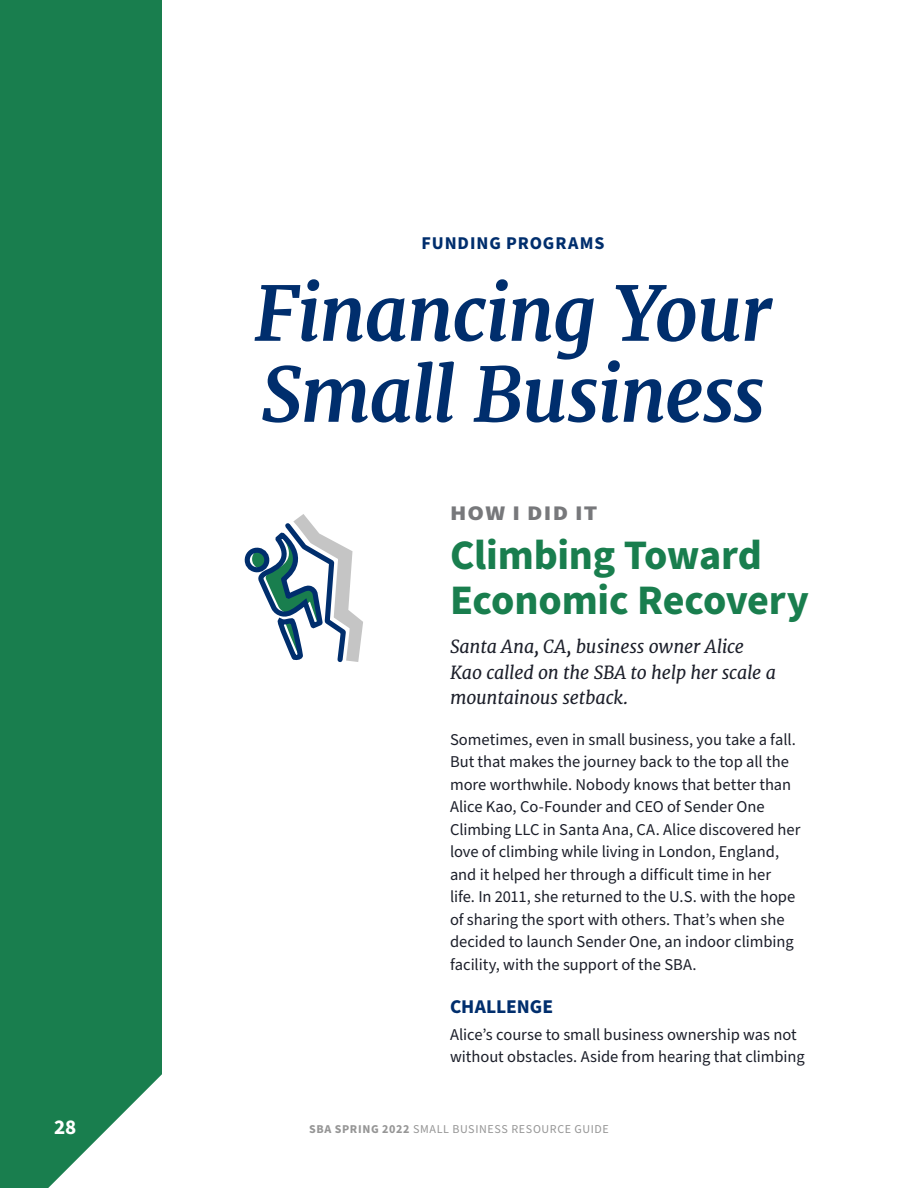
<style>
.page{position:relative;width:918px;height:1188px;background:#fff}
.page>*{position:absolute;margin:0;border:0;box-sizing:border-box;transform-origin:0 0}
.t1{font:italic 700 75px/81px "Merriweather";letter-spacing:-.02em;color:#002e6d}
.t2{font:700 42px/45px "Source Sans Pro";letter-spacing:-.005em;color:#197e4e}
.t3{font:700 21px "Source Sans Pro";color:#fff}
.t4{font:900 20.85px "Source Sans Pro";letter-spacing:.05em;color:#77787b;scale:1.15 1}
.t5{font:700 19.5px "Source Sans Pro";color:#002e6d}
.t6{font:italic 18px/25.5px "Merriweather";letter-spacing:-.01em;color:#1c1f2a}
.t7{font:700 18px "Source Sans Pro";letter-spacing:.05em;color:#002e6d}
.t8{font:16.5px/22.5px "Source Sans Pro";color:#1c1f2a}
.t9{font:12px "Source Sans Pro";letter-spacing:.05em;color:#969696}
.s1{font-weight:700}
</style>
<div class="page">
<div style="left:0;top:0;width:162px;height:1188px;background:#197e4e"></div>
<svg style="left:48px;top:1074px;width:114px;height:114px"></svg>
<svg style="left:244px;top:514px;width:119px;height:149px"></svg>
<h2 class="t7" style="left:422px;top:231px;width:184px">FUNDING PROGRAMS</h2>
<h2 class="t1" style="left:254px;top:274px;width:519px">Financing Your<br>Small Business</h2>
<h3 class="t4" style="left:450px;top:498px;width:130px">HOW I DID IT</h3>
<h3 class="t2" style="left:450px;top:534px;width:360px">Climbing Toward<br>Economic Recovery</h3>
<h4 class="t6" style="left:450px;top:634px;width:328px">Santa Ana, CA, business owner Alice<br>Kao called on the SBA to help her scale a mountainous setback.</h4>
<p class="t8" style="left:450px;top:729px;width:352px">Sometimes, even in small business, you take a fall.<br>But that makes the journey back to the top all the more worthwhile. Nobody knows that better than Alice Kao, Co-Founder and CEO of Sender One Climbing LLC in Santa Ana, CA. Alice discovered her love of climbing while living in London, England, and it helped her through a difficult time in her<br>life. In 2011, she returned to the U.S. with the hope of sharing the sport with others. That’s when she decided to launch Sender One, an indoor climbing facility, with the support of the SBA.</p>
<h4 class="t5" style="left:450px;top:993px;width:105px">CHALLENGE</h4>
<p class="t8" style="left:450px;top:1023px;width:356px">Alice’s course to small business ownership was not without obstacles. Aside from hearing that climbing</p>
<p class="t3" style="left:54px;top:1113px;width:24px">28</p>
<p class="t9" style="left:309px;top:1121px;width:301px"><span class="s1">SBA SPRING 2022</span> SMALL BUSINESS RESOURCE GUIDE</p>
</div>
